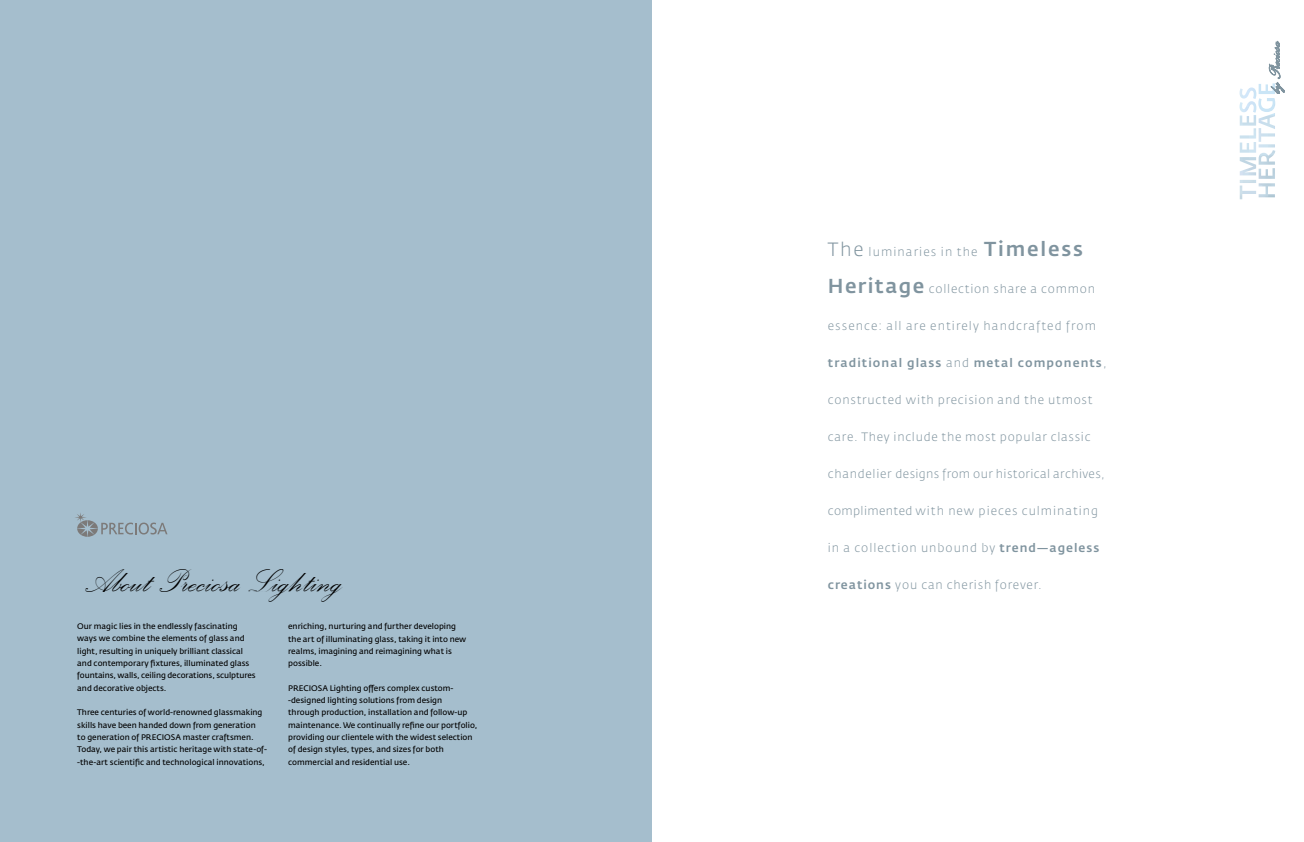
<style>
.page{position:relative;width:1304px;height:842px;background:#fff}
.page>*{position:absolute;margin:0;border:0;box-sizing:border-box;transform-origin:0 0}
.t1{font:42px "Palace Script";color:#000}
.t2{font:300 12px "Fedra Sans Pro";letter-spacing:.065em;color:#80949f}
.t3{font:300 12px "Fedra Sans Pro";letter-spacing:.09em;color:#80949f}
.t4{font:300 12px "Fedra Sans Pro";letter-spacing:.03em;color:#80949f}
.t5{font:500 12px "Fedra Sans Pro";color:#80949f}
.t6{font:600 8px/12.3px "Fedra Sans Pro";color:#000}
.s1{font-size:19px}
.s2{font-weight:500;font-size:20px}
.s3{font-weight:300}
.s4{font-weight:500}
</style>
<div class="page">
<img style="left:1258px;top:84px;width:17px;height:113px">
<img style="left:1239px;top:87px;width:17px;height:112px">
<svg style="left:1269px;top:41px;width:16px;height:53px"></svg>
<div style="left:0;top:0;width:652px;height:842px;background:#a5becd"></div>
<svg style="left:75px;top:513px;width:93px;height:24px"></svg>
<h2 class="t3" style="left:828px;top:244px;width:257px"><span class="s1">The</span> luminaries in the <span class="s2">Timeless</span></h2>
<h2 class="t2" style="left:828px;top:281px;width:269px"><span class="s2">Heritage</span> collection share a common</h2>
<h2 class="t3" style="left:828px;top:318px;width:270px">essence: all are entirely handcrafted from</h2>
<h2 class="t5" style="left:828px;top:355px;width:280px">traditional glass <span class="s3">and</span> metal components<span class="s3">,</span></h2>
<h2 class="t2" style="left:828px;top:392px;width:266px">constructed with precision and the utmost</h2>
<h2 class="t2" style="left:828px;top:429px;width:264px">care. They include the most popular classic</h2>
<h2 class="t4" style="left:828px;top:466px;width:278px">chandelier designs from our historical archives,</h2>
<h2 class="t2" style="left:828px;top:503px;width:272px">complimented with new pieces culminating</h2>
<h2 class="t2" style="left:828px;top:540px;width:273px">in a collection unbound by <span class="s4">trend—ageless</span></h2>
<h1 class="t1" style="left:84px;top:553px;width:260px">About Preciosa Lighting</h1>
<h2 class="t2" style="left:828px;top:577px;width:215px"><span class="s4">creations</span> you can cherish forever.</h2>
<p class="t6" style="left:77px;top:620px;width:180px">Our magic lies in the endlessly fascinating ways we combine the elements of glass and light, resulting in uniquely brilliant classical and contemporary fixtures, illuminated glass fountains, walls, ceiling decorations, sculptures and decorative objects.</p>
<p class="t6" style="left:77px;top:706px;width:191px">Three centuries of world-renowned glassmaking skills have been handed down from generation<br>to generation of PRECIOSA master craftsmen.<br>Today, we pair this artistic heritage with state-of--the-art scientific and technological innovations,</p>
<p class="t6" style="left:288px;top:620px;width:180px">enriching, nurturing and further developing the art of illuminating glass, taking it into new realms, imagining and reimagining what is possible.</p>
<p class="t6" style="left:288px;top:682px;width:191px">PRECIOSA Lighting offers complex custom--designed lighting solutions from design<br>through production, installation and follow-up maintenance. We continually refine our portfolio, providing our clientele with the widest selection of design styles, types, and sizes for both commercial and residential use.</p>
</div>
